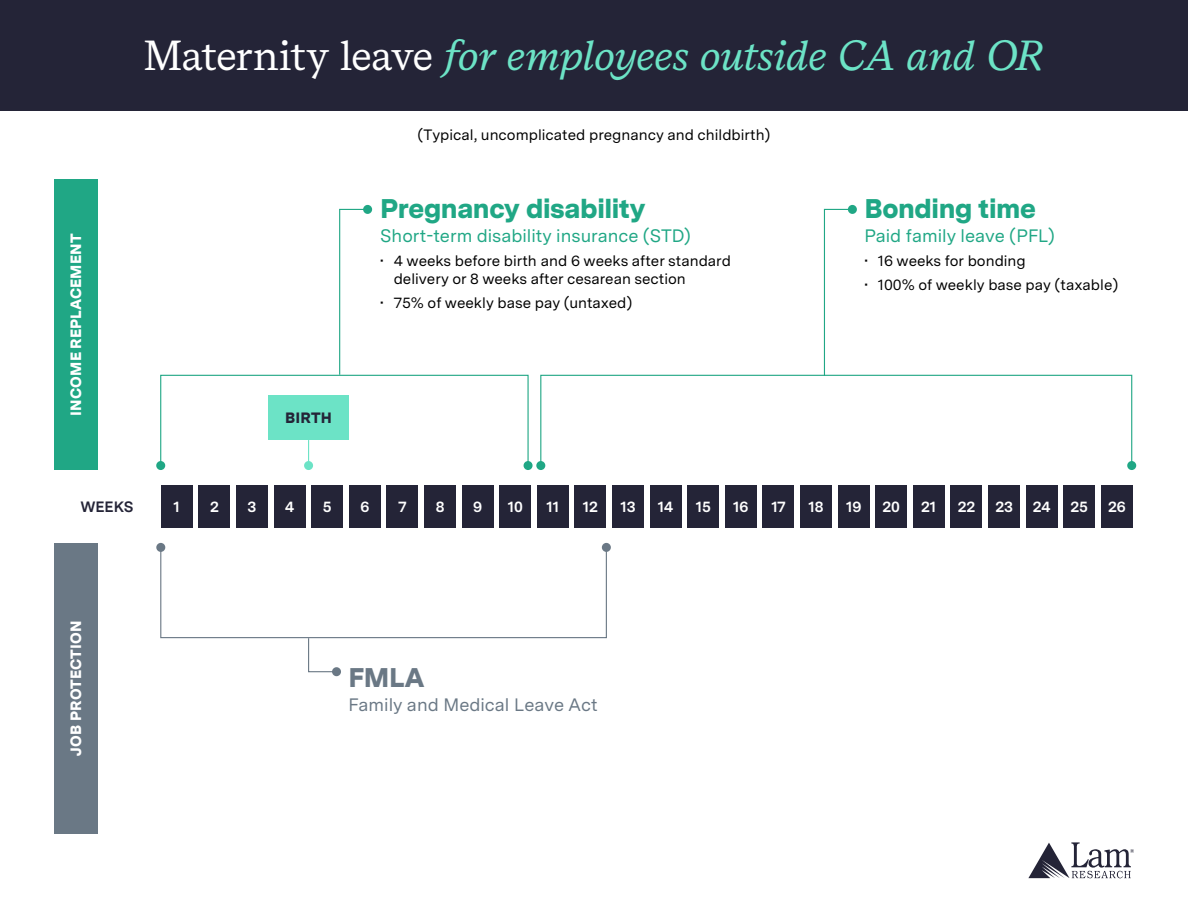
<style>
.page{position:relative;width:1188px;height:918px;background:#fff}
.page>*{position:absolute;margin:0;border:0;box-sizing:border-box;transform-origin:0 0}
.t1{font:italic 42px "Messina Serif";letter-spacing:-.01em;color:#6ce3c6}
.t2{font:900 27px "Messina Sans";letter-spacing:-.015em;color:#20a785}
.t3{font:900 27px "Messina Sans";color:#6a7885}
.t4{font:18px "Messina Sans";color:#20a785}
.t5{font:18px "Messina Sans";color:#6a7885}
.t6{font:15px/18px "Messina Sans";color:#000}
.t7{font:700 15px "Messina Sans";letter-spacing:-.01em;color:#fff}
.t8{font:900 15px "Messina Sans";letter-spacing:.01em;color:#fff}
.t9{font:900 15px "Messina Sans";letter-spacing:.01em;color:#242437}
.t10{font:700 15px "Messina Sans";color:#242437}
.s1{font-style:normal;color:#fff}
</style>
<div class="page">
<div style="left:54px;top:180px;width:44px;height:290px;background:#20a785"></div>
<div style="left:54px;top:543px;width:44px;height:290px;background:#6a7885"></div>
<div style="left:160px;top:375px;width:369px;height:91px;border:1px solid #20a785"></div>
<div style="left:156px;top:461px;width:9px;height:9px;background:#20a785;border-radius:50%"></div>
<div style="left:524px;top:461px;width:9px;height:9px;background:#20a785;border-radius:50%"></div>
<div style="left:540px;top:375px;width:592px;height:91px;border:1px solid #20a785"></div>
<div style="left:536px;top:461px;width:9px;height:9px;background:#20a785;border-radius:50%"></div>
<div style="left:1127px;top:461px;width:9px;height:9px;background:#20a785;border-radius:50%"></div>
<svg style="left:339px;top:208px;width:30px;height:168px"></svg>
<div style="left:363px;top:205px;width:9px;height:9px;background:#20a785;border-radius:50%"></div>
<svg style="left:823px;top:208px;width:31px;height:169px"></svg>
<div style="left:848px;top:205px;width:9px;height:9px;background:#20a785;border-radius:50%"></div>
<svg style="left:307px;top:638px;width:31px;height:35px"></svg>
<div style="left:332px;top:667px;width:9px;height:9px;background:#6a7885;border-radius:50%"></div>
<div style="left:160px;top:547px;width:447px;height:91px;border:1px solid #6a7885"></div>
<div style="left:602px;top:543px;width:9px;height:9px;background:#6a7885;border-radius:50%"></div>
<div style="left:156px;top:543px;width:9px;height:9px;background:#6a7885;border-radius:50%"></div>
<div style="left:268px;top:395px;width:81px;height:45px;background:#6ce3c6"></div>
<svg style="left:308px;top:440px;width:1px;height:21px"></svg>
<div style="left:304px;top:461px;width:9px;height:9px;background:#6ce3c6;border-radius:50%"></div>
<div style="left:161px;top:485px;width:32px;height:43px;background:#242437"></div>
<div style="left:462px;top:485px;width:32px;height:43px;background:#242437"></div>
<div style="left:311px;top:485px;width:32px;height:43px;background:#242437"></div>
<div style="left:612px;top:485px;width:32px;height:43px;background:#242437"></div>
<div style="left:838px;top:485px;width:32px;height:43px;background:#242437"></div>
<div style="left:988px;top:485px;width:32px;height:43px;background:#242437"></div>
<div style="left:236px;top:485px;width:32px;height:43px;background:#242437"></div>
<div style="left:537px;top:485px;width:32px;height:43px;background:#242437"></div>
<div style="left:762px;top:485px;width:32px;height:43px;background:#242437"></div>
<div style="left:386px;top:485px;width:32px;height:43px;background:#242437"></div>
<div style="left:687px;top:485px;width:32px;height:43px;background:#242437"></div>
<div style="left:913px;top:485px;width:32px;height:43px;background:#242437"></div>
<div style="left:1063px;top:485px;width:32px;height:43px;background:#242437"></div>
<div style="left:198px;top:485px;width:32px;height:43px;background:#242437"></div>
<div style="left:499px;top:485px;width:32px;height:43px;background:#242437"></div>
<div style="left:349px;top:485px;width:32px;height:43px;background:#242437"></div>
<div style="left:650px;top:485px;width:32px;height:43px;background:#242437"></div>
<div style="left:875px;top:485px;width:32px;height:43px;background:#242437"></div>
<div style="left:1026px;top:485px;width:32px;height:43px;background:#242437"></div>
<div style="left:274px;top:485px;width:32px;height:43px;background:#242437"></div>
<div style="left:574px;top:485px;width:32px;height:43px;background:#242437"></div>
<div style="left:800px;top:485px;width:32px;height:43px;background:#242437"></div>
<div style="left:424px;top:485px;width:32px;height:43px;background:#242437"></div>
<div style="left:725px;top:485px;width:32px;height:43px;background:#242437"></div>
<div style="left:950px;top:485px;width:32px;height:43px;background:#242437"></div>
<div style="left:1101px;top:485px;width:32px;height:43px;background:#242437"></div>
<svg style="left:1028px;top:842px;width:106px;height:36px"></svg>
<div style="left:0;top:0;width:1188px;height:110px;background:#242437"></div>
<h1 class="t1" style="left:144px;top:26px;width:902px"><span class="s1">Maternity leave</span> for employees outside CA and OR</h1>
<p class="t8" style="left:64px;top:416px;width:184px;rotate:-90deg">INCOME REPLACEMENT</p>
<p class="t9" style="left:285px;top:406px;width:48px">BIRTH</p>
<p class="t6" style="left:418px;top:125px;width:354px">(Typical, uncomplicated pregnancy and childbirth)</p>
<h2 class="t2" style="left:380px;top:188px;width:267px">Pregnancy disability</h2>
<p class="t4" style="left:380px;top:223px;width:312px">Short-term disability insurance (STD)</p>
<p class="t6" style="left:394px;top:252px;width:339px;text-indent:-14px">• 4 weeks before birth and 6 weeks after standard delivery or 8 weeks after cesarean section</p>
<p class="t6" style="left:380px;top:294px;width:254px">• 75% of weekly base pay (untaxed)</p>
<h2 class="t2" style="left:864px;top:188px;width:173px">Bonding time</h2>
<p class="t4" style="left:864px;top:223px;width:192px">Paid family leave (PFL)</p>
<p class="t6" style="left:864px;top:252px;width:163px">• 16 weeks for bonding</p>
<p class="t6" style="left:864px;top:276px;width:255px">• 100% of weekly base pay (taxable)</p>
<p class="t10" style="left:80px;top:496px;width:55px">WEEKS</p>
<p class="t7" style="left:174px;top:496px;width:8px">1</p>
<p class="t7" style="left:210px;top:496px;width:10px">2</p>
<p class="t7" style="left:248px;top:496px;width:10px">3</p>
<p class="t7" style="left:285px;top:496px;width:11px">4</p>
<p class="t7" style="left:323px;top:496px;width:10px">5</p>
<p class="t7" style="left:360px;top:496px;width:10px">6</p>
<p class="t7" style="left:398px;top:496px;width:10px">7</p>
<p class="t7" style="left:436px;top:496px;width:10px">8</p>
<p class="t7" style="left:473px;top:496px;width:11px">9</p>
<p class="t7" style="left:508px;top:496px;width:17px">10</p>
<p class="t7" style="left:546px;top:496px;width:14px">11</p>
<p class="t7" style="left:583px;top:496px;width:17px">12</p>
<p class="t7" style="left:621px;top:496px;width:17px">13</p>
<p class="t7" style="left:658px;top:496px;width:17px">14</p>
<p class="t7" style="left:696px;top:496px;width:17px">15</p>
<p class="t7" style="left:733px;top:496px;width:17px">16</p>
<p class="t7" style="left:771px;top:496px;width:16px">17</p>
<p class="t7" style="left:809px;top:496px;width:17px">18</p>
<p class="t7" style="left:846px;top:496px;width:17px">19</p>
<p class="t7" style="left:883px;top:496px;width:19px">20</p>
<p class="t7" style="left:921px;top:496px;width:17px">21</p>
<p class="t7" style="left:958px;top:496px;width:19px">22</p>
<p class="t7" style="left:995px;top:496px;width:19px">23</p>
<p class="t7" style="left:1033px;top:496px;width:19px">24</p>
<p class="t7" style="left:1071px;top:496px;width:19px">25</p>
<p class="t7" style="left:1108px;top:496px;width:19px">26</p>
<p class="t8" style="left:64px;top:756px;width:137px;rotate:-90deg">JOB PROTECTION</p>
<h2 class="t3" style="left:349px;top:657px;width:78px">FMLA</h2>
<p class="t5" style="left:349px;top:692px;width:251px">Family and Medical Leave Act</p>
</div>
